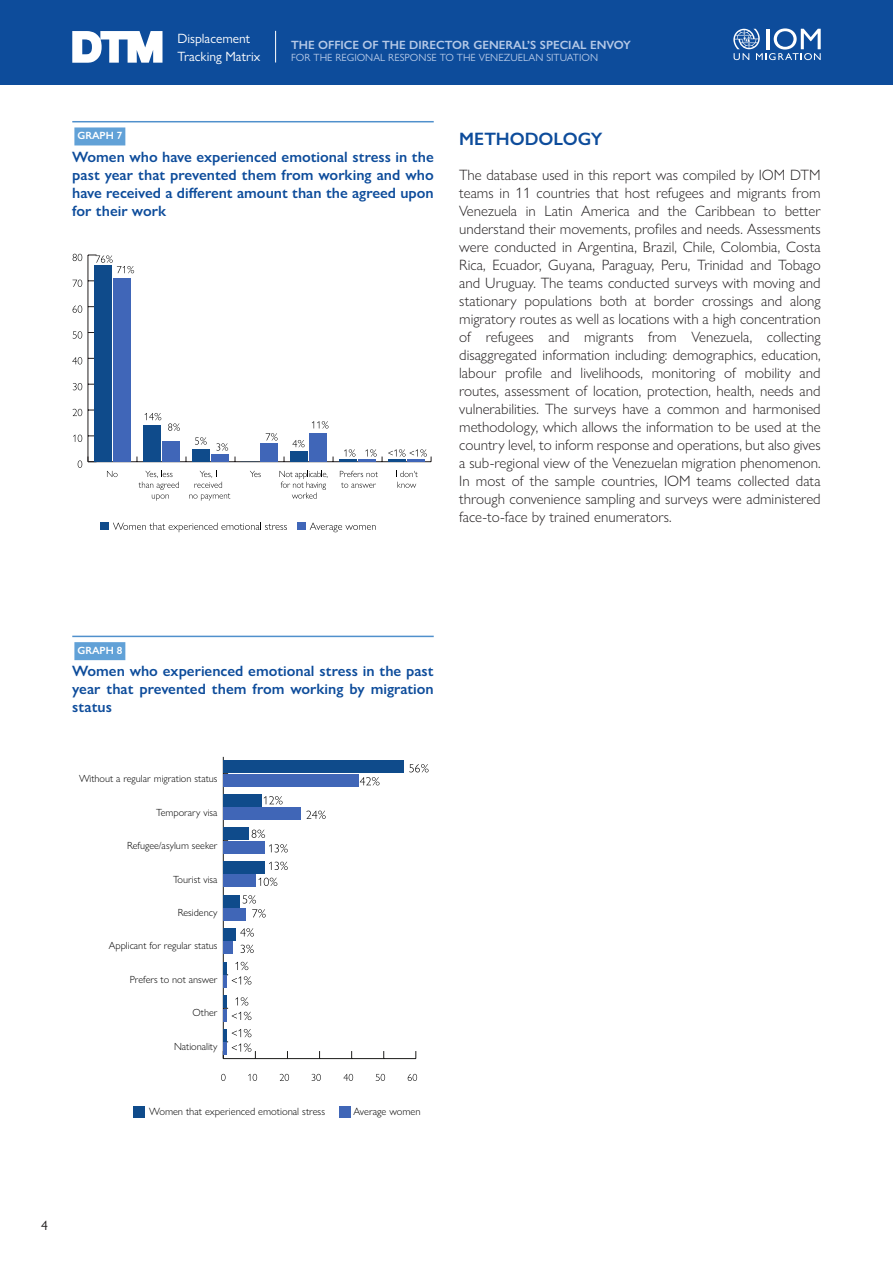
<style>
.page{position:relative;width:893px;height:1263px;background:#fff}
.page>*{position:absolute;margin:0;border:0;box-sizing:border-box;transform-origin:0 0}
.T_1{font:600 18px "Gill Sans Nova";color:#0d4c9b}
.Texto_dos_columnas{font:300 15px/18px "Gill Sans Nova";color:#231f20;text-align:justify}
.GRAF_Tit{font:600 15px/18px "Gill Sans Nova";color:#0d4c9b;text-align:justify}
.t1{font:13.5px/18.6px "Gill Sans Nova";color:#fff}
.t2{font:13.5px "Gill Sans Nova";color:#231f20}
.t3{font:600 12px "Gill Sans Nova";color:#b5c9e7}
.t4{font:300 10.65px "Gill Sans Nova";color:#000}
.t5{font:10.5px "Gill Sans Nova";color:#b5c9e7}
.GRAF_Nº{font:600 10.5px "Gill Sans Nova";color:#fff}
.t6{font:300 10.35px "Gill Sans Nova";color:#000}
</style>
<div class="page">
<div style="left:0;top:0;width:893px;height:85px;background:#0d4c9b"></div>
<svg style="left:72px;top:31px;width:90px;height:32px"></svg>
<hr style="left:275px;top:31px;width:1px;height:32px;background:#fff">
<hr style="left:72px;top:121px;width:362px;height:1px;background:#5090cc">
<div style="left:74px;top:127px;width:51px;height:18px;background:#61a1d7"></div>
<hr style="left:72px;top:636px;width:362px;height:1px;background:#5090cc">
<div style="left:74px;top:642px;width:51px;height:18px;background:#61a1d7"></div>
<hr style="left:88px;top:461px;width:343px;height:1px;background:#231f20">
<svg style="left:78px;top:460px;width:4px;height:8px"></svg>
<svg style="left:73px;top:435px;width:9px;height:7px"></svg>
<svg style="left:73px;top:409px;width:9px;height:7px"></svg>
<svg style="left:73px;top:383px;width:9px;height:7px"></svg>
<svg style="left:72px;top:357px;width:10px;height:7px"></svg>
<svg style="left:73px;top:331px;width:9px;height:8px"></svg>
<svg style="left:73px;top:305px;width:9px;height:8px"></svg>
<svg style="left:73px;top:280px;width:9px;height:7px"></svg>
<svg style="left:73px;top:254px;width:9px;height:7px"></svg>
<hr style="left:88px;top:255px;width:1px;height:207px;background:#231f20">
<div style="left:100px;top:522px;width:9px;height:8px;background:#0f4b8b"></div>
<div style="left:94px;top:265px;width:17px;height:197px;background:#0f4b8b"></div>
<div style="left:143px;top:425px;width:17px;height:37px;background:#0f4b8b"></div>
<div style="left:192px;top:449px;width:18px;height:13px;background:#0f4b8b"></div>
<div style="left:290px;top:451px;width:18px;height:11px;background:#0f4b8b"></div>
<hr style="left:339px;top:459px;width:18px;height:3px;background:#0f4b8b">
<div style="left:297px;top:522px;width:9px;height:8px;background:#4066b8"></div>
<div style="left:113px;top:278px;width:18px;height:184px;background:#4066b8"></div>
<div style="left:162px;top:441px;width:18px;height:21px;background:#4066b8"></div>
<div style="left:211px;top:454px;width:18px;height:8px;background:#4066b8"></div>
<div style="left:260px;top:444px;width:18px;height:18px;background:#4066b8"></div>
<div style="left:309px;top:433px;width:18px;height:29px;background:#4066b8"></div>
<hr style="left:359px;top:459px;width:17px;height:3px;background:#4066b8">
<svg style="left:310px;top:523px;width:66px;height:9px"></svg>
<svg style="left:113px;top:523px;width:174px;height:9px"></svg>
<svg style="left:396px;top:471px;width:22px;height:17px"></svg>
<svg style="left:340px;top:471px;width:38px;height:6px"></svg>
<svg style="left:341px;top:483px;width:35px;height:5px"></svg>
<svg style="left:279px;top:471px;width:49px;height:28px"></svg>
<svg style="left:250px;top:471px;width:11px;height:6px"></svg>
<svg style="left:189px;top:471px;width:41px;height:30px"></svg>
<svg style="left:139px;top:471px;width:40px;height:30px"></svg>
<svg style="left:107px;top:471px;width:11px;height:6px"></svg>
<svg style="left:88px;top:255px;width:46px;height:18px"></svg>
<svg style="left:145px;top:413px;width:16px;height:7px"></svg>
<svg style="left:168px;top:423px;width:12px;height:8px"></svg>
<svg style="left:195px;top:437px;width:12px;height:8px"></svg>
<svg style="left:216px;top:443px;width:12px;height:8px"></svg>
<svg style="left:292px;top:440px;width:13px;height:7px"></svg>
<svg style="left:312px;top:421px;width:16px;height:7px"></svg>
<svg style="left:344px;top:449px;width:11px;height:8px"></svg>
<svg style="left:365px;top:449px;width:67px;height:13px"></svg>
<svg style="left:266px;top:433px;width:12px;height:8px"></svg>
<hr style="left:223px;top:1058px;width:193px;height:1px;background:#1d1d1b">
<hr style="left:223px;top:757px;width:1px;height:301px;background:#1d1d1b">
<div style="left:223px;top:761px;width:180px;height:12px;background:#0f4b8b"></div>
<div style="left:223px;top:794px;width:39px;height:12px;background:#0f4b8b"></div>
<div style="left:223px;top:828px;width:26px;height:12px;background:#0f4b8b"></div>
<div style="left:223px;top:861px;width:42px;height:12px;background:#0f4b8b"></div>
<div style="left:223px;top:895px;width:16px;height:12px;background:#0f4b8b"></div>
<div style="left:223px;top:928px;width:13px;height:12px;background:#0f4b8b"></div>
<div style="left:223px;top:774px;width:135px;height:12px;background:#4066b7"></div>
<div style="left:223px;top:808px;width:77px;height:12px;background:#4066b7"></div>
<div style="left:223px;top:841px;width:42px;height:12px;background:#4066b7"></div>
<div style="left:223px;top:875px;width:32px;height:12px;background:#4066b7"></div>
<div style="left:223px;top:908px;width:23px;height:12px;background:#4066b7"></div>
<div style="left:223px;top:942px;width:10px;height:12px;background:#4066b7"></div>
<svg style="left:221px;top:1074px;width:5px;height:7px"></svg>
<svg style="left:248px;top:1074px;width:9px;height:7px"></svg>
<svg style="left:280px;top:1074px;width:9px;height:7px"></svg>
<svg style="left:312px;top:1074px;width:9px;height:7px"></svg>
<svg style="left:343px;top:1074px;width:10px;height:7px"></svg>
<svg style="left:376px;top:1074px;width:9px;height:7px"></svg>
<svg style="left:408px;top:1074px;width:9px;height:7px"></svg>
<svg style="left:409px;top:764px;width:20px;height:8px"></svg>
<svg style="left:360px;top:777px;width:19px;height:8px"></svg>
<svg style="left:264px;top:796px;width:19px;height:8px"></svg>
<svg style="left:306px;top:811px;width:20px;height:8px"></svg>
<svg style="left:252px;top:830px;width:13px;height:8px"></svg>
<svg style="left:269px;top:844px;width:19px;height:8px"></svg>
<svg style="left:223px;top:962px;width:28px;height:25px"></svg>
<svg style="left:223px;top:995px;width:28px;height:26px"></svg>
<svg style="left:223px;top:1029px;width:33px;height:29px"></svg>
<svg style="left:269px;top:862px;width:19px;height:8px"></svg>
<svg style="left:258px;top:878px;width:19px;height:8px"></svg>
<svg style="left:243px;top:895px;width:13px;height:8px"></svg>
<svg style="left:252px;top:909px;width:14px;height:8px"></svg>
<svg style="left:240px;top:928px;width:14px;height:8px"></svg>
<svg style="left:241px;top:945px;width:13px;height:8px"></svg>
<div style="left:133px;top:1106px;width:11px;height:12px;background:#0f4b8b"></div>
<div style="left:339px;top:1106px;width:11px;height:12px;background:#4066b7"></div>
<svg style="left:733px;top:28px;width:88px;height:32px"></svg>
<p class="t1" style="left:177px;top:29px;width:85px">Displacement<br>Tracking Matrix</p>
<p class="t3" style="left:291px;top:37px;width:341px">THE OFFICE OF THE DIRECTOR GENERAL’S SPECIAL ENVOY</p>
<p class="t5" style="left:291px;top:51px;width:308px">FOR THE REGIONAL RESPONSE TO THE VENEZUELAN SITUATION</p>
<p class="GRAF_Nº" style="left:77px;top:129px;width:46px">GRAPH 7</p>
<p class="GRAF_Tit" style="left:72px;top:148px;width:363px">Women who have experienced emotional stress in the past year that prevented them from working and who have received a different amount than the agreed upon for their work</p>
<p class="T_1" style="left:459px;top:128px;width:145px">METHODOLOGY</p>
<p class="Texto_dos_columnas" style="left:459px;top:166px;width:363px">The database used in this report was compiled by IOM DTM teams in 11 countries that host refugees and migrants from Venezuela in Latin America and the Caribbean to better understand their movements, profiles and needs. Assessments were conducted in Argentina, Brazil, Chile, Colombia, Costa Rica, Ecuador, Guyana, Paraguay, Peru, Trinidad and Tobago and Uruguay. The teams conducted surveys with moving and stationary populations both at border crossings and along migratory routes as well as locations with a high concentration of refugees and migrants from Venezuela, collecting disaggregated information including: demographics, education, labour profile and livelihoods, monitoring of mobility and routes, assessment of location, protection, health, needs and vulnerabilities. The surveys have a common and harmonised methodology, which allows the information to be used at the country level, to inform response and operations, but also gives a sub-regional view of the Venezuelan migration phenomenon.<br>In most of the sample countries, IOM teams collected data through convenience sampling and surveys were administered face-to-face by trained enumerators.</p>
<p class="GRAF_Nº" style="left:77px;top:644px;width:46px">GRAPH 8</p>
<p class="GRAF_Tit" style="left:72px;top:662px;width:363px">Women who experienced emotional stress in the past year that prevented them from working by migration status</p>
<p class="t6" style="left:79px;top:772px;width:140px">Without a regular migration status</p>
<p class="t6" style="left:156px;top:806px;width:63px">Temporary visa</p>
<p class="t6" style="left:127px;top:839px;width:92px">Refugee/asylum seeker</p>
<p class="t6" style="left:173px;top:873px;width:46px">Tourist visa</p>
<p class="t6" style="left:178px;top:906px;width:41px">Residency</p>
<p class="t6" style="left:109px;top:940px;width:110px">Applicant for regular status</p>
<p class="t6" style="left:130px;top:973px;width:89px">Prefers to not answer</p>
<p class="t6" style="left:193px;top:1006px;width:26px">Other</p>
<p class="t6" style="left:174px;top:1040px;width:45px">Nationality</p>
<p class="t4" style="left:149px;top:1105px;width:177px">Women that experienced emotional stress</p>
<p class="t4" style="left:353px;top:1105px;width:69px">Average women</p>
<p class="t2" style="left:41px;top:1217px;width:8px">4</p>
</div>
